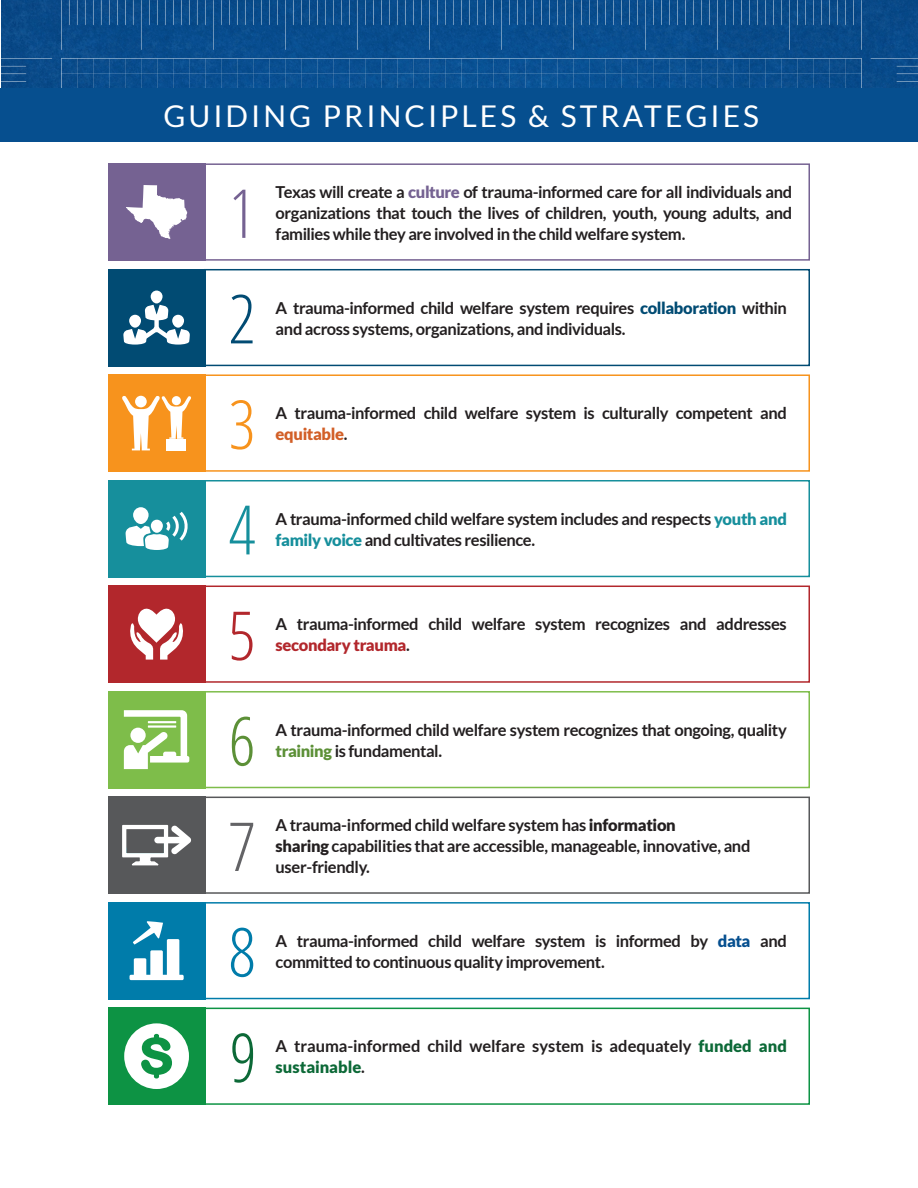
<style>
.page{position:relative;width:918px;height:1188px;background:#fff}
.page>*{position:absolute;margin:0;border:0;box-sizing:border-box;transform-origin:0 0}
.TOC_text{font:300 condensed 67.5px "Open Sans";color:#756292}
.TOC_text-2{font:300 condensed 67.5px "Open Sans";color:#0c6937}
.TOC_text-3{font:300 condensed 67.5px "Open Sans";color:#014b73}
.TOC_text-4{font:300 condensed 67.5px "Open Sans";color:#007caa}
.TOC_text-5{font:300 condensed 67.5px "Open Sans";color:#5c9037}
.TOC_text-6{font:300 condensed 67.5px "Open Sans";color:#636366}
.TOC_text-7{font:300 condensed 67.5px "Open Sans";color:#b2272c}
.TOC_text-8{font:300 condensed 67.5px "Open Sans";color:#f7931d}
.TOC_text-9{font:300 condensed 67.5px "Open Sans";color:#168f9c}
.Section_Heading_-_He{font:30px "Lato";letter-spacing:.1em;color:#fff}
.body_text_left_align{font:700 16.5px/21px "Lato";letter-spacing:-.025em;color:#231f20}
.body_text{font:700 16.5px "Lato";letter-spacing:-.005em;color:#231f20}
.body_text_left_align-2{font:900 16.5px "Lato";letter-spacing:-.02em;color:#b2272c}
.body_text-2{font:900 16.5px "Lato";color:#0c6937}
.body_text_left_align-3{font:900 16.5px "Lato";letter-spacing:-.02em;color:#d25f27}
.s1{font-weight:900;color:#756292}
.s2{font-weight:900;color:#014b73}
.s3{font-weight:700;color:#231f20}
.s4{font-weight:900;color:#168f9c}
.s5{font-weight:900;color:#5c9037}
.s6{font-weight:900}
.s7{font-weight:900;color:#064f8f}
.s8{font-weight:900;color:#0c6937}
</style>
<div class="page">
<img style="left:1px;top:0;width:917px;height:88px">
<div style="left:1px;top:88px;width:917px;height:54px;background:#064f8f"></div>
<div style="left:108px;top:163px;width:97px;height:98px;background:#756292"></div>
<div style="left:204px;top:163px;width:606px;height:98px;border:2px solid #756292"></div>
<svg style="left:126px;top:185px;width:61px;height:54px"></svg>
<div style="left:108px;top:1008px;width:97px;height:97px;background:#0d9344"></div>
<div style="left:204px;top:1008px;width:606px;height:97px;border:2px solid #0d9344"></div>
<svg style="left:124px;top:1023px;width:65px;height:66px"></svg>
<div style="left:108px;top:269px;width:97px;height:97px;background:#014b73"></div>
<div style="left:204px;top:269px;width:606px;height:97px;border:2px solid #014b73"></div>
<div style="left:151px;top:291px;width:12px;height:12px;background:#fff;border-radius:50%"></div>
<svg style="left:123px;top:305px;width:67px;height:40px"></svg>
<div style="left:108px;top:902px;width:97px;height:97px;background:#007caa"></div>
<div style="left:204px;top:902px;width:606px;height:97px;border:2px solid #007caa"></div>
<svg style="left:130px;top:921px;width:54px;height:59px"></svg>
<div style="left:108px;top:691px;width:97px;height:97px;background:#7ebd4a"></div>
<div style="left:204px;top:691px;width:606px;height:97px;border:2px solid #7ebd4a"></div>
<svg style="left:124px;top:710px;width:65px;height:59px"></svg>
<div style="left:108px;top:797px;width:97px;height:97px;background:#57585a"></div>
<div style="left:204px;top:797px;width:606px;height:97px;border:2px solid #57585a"></div>
<svg style="left:122px;top:824px;width:69px;height:42px"></svg>
<div style="left:204px;top:586px;width:606px;height:97px;border:2px solid #b2272c"></div>
<div style="left:108px;top:586px;width:97px;height:97px;background:#b2272c"></div>
<svg style="left:130px;top:608px;width:53px;height:52px"></svg>
<div style="left:204px;top:374px;width:606px;height:98px;border:2px solid #f7931d"></div>
<div style="left:108px;top:374px;width:97px;height:98px;background:#f7931d"></div>
<hr style="left:166px;top:448px;width:20px;height:3px;background:#fff">
<svg style="left:122px;top:395px;width:69px;height:55px"></svg>
<div style="left:204px;top:480px;width:606px;height:97px;border:2px solid #168f9c"></div>
<div style="left:108px;top:480px;width:97px;height:97px;background:#168f9c"></div>
<svg style="left:133px;top:507px;width:16px;height:17px"></svg>
<svg style="left:126px;top:509px;width:62px;height:41px"></svg>
<h1 class="Section_Heading_-_He" style="left:164px;top:100px;width:597px">GUIDING PRINCIPLES &amp; STRATEGIES</h1>
<p class="TOC_text" style="left:229px;top:168px;width:28px">1</p>
<p class="TOC_text-3" style="left:229px;top:273px;width:28px">2</p>
<p class="body_text_left_align" style="left:276px;top:181px;width:518px">Texas will create a <span class="s1">culture</span> of trauma-informed care for all individuals and organizations that touch the lives of children, youth, young adults, and</p>
<p class="body_text_left_align" style="left:276px;top:223px;width:411px">families while they are involved in the child welfare system.</p>
<p class="body_text_left_align" style="left:276px;top:297px;width:513px">A trauma-informed child welfare system requires <span class="s2">collaboration</span> within</p>
<p class="body_text_left_align" style="left:276px;top:318px;width:352px">and across systems, organizations, and individuals.</p>
<p class="TOC_text-8" style="left:229px;top:379px;width:28px">3</p>
<p class="body_text_left_align" style="left:276px;top:402px;width:513px">A trauma-informed child welfare system is culturally competent and</p>
<p class="body_text_left_align-3" style="left:276px;top:425px;width:74px">equitable<span class="s3">.</span></p>
<p class="TOC_text-9" style="left:229px;top:484px;width:28px">4</p>
<p class="body_text_left_align" style="left:276px;top:508px;width:513px">A trauma-informed child welfare system includes and respects <span class="s4">youth and</span></p>
<p class="body_text_left_align" style="left:276px;top:529px;width:261px"><span class="s4">family voice</span> and cultivates resilience.</p>
<p class="TOC_text-7" style="left:229px;top:590px;width:28px">5</p>
<p class="body_text_left_align" style="left:276px;top:614px;width:513px">A trauma-informed child welfare system recognizes and addresses</p>
<p class="body_text_left_align-2" style="left:276px;top:636px;width:136px">secondary trauma<span class="s3">.</span></p>
<p class="TOC_text-5" style="left:229px;top:695px;width:28px">6</p>
<p class="TOC_text-6" style="left:229px;top:801px;width:28px">7</p>
<p class="TOC_text-4" style="left:229px;top:906px;width:28px">8</p>
<p class="body_text_left_align" style="left:276px;top:719px;width:513px">A trauma-informed child welfare system recognizes that ongoing, quality</p>
<p class="body_text_left_align" style="left:276px;top:740px;width:168px"><span class="s5">training</span> is fundamental.</p>
<p class="body_text_left_align" style="left:276px;top:814px;width:476px">A trauma-informed child welfare system has <span class="s6">information<br>sharing</span> capabilities that are accessible, manageable, innovative, and</p>
<p class="body_text_left_align" style="left:276px;top:856px;width:96px">user-friendly.</p>
<p class="body_text_left_align" style="left:276px;top:930px;width:513px">A trauma-informed child welfare system is informed by <span class="s7">data</span> and</p>
<p class="body_text_left_align" style="left:276px;top:951px;width:331px">committed to continuous quality improvement.</p>
<p class="TOC_text-2" style="left:230px;top:1012px;width:28px">9</p>
<p class="body_text" style="left:276px;top:1037px;width:513px">A trauma-informed child welfare system is adequately <span class="s8">funded and</span></p>
<p class="body_text-2" style="left:276px;top:1058px;width:91px">sustainable<span class="s3">.</span></p>
</div>
